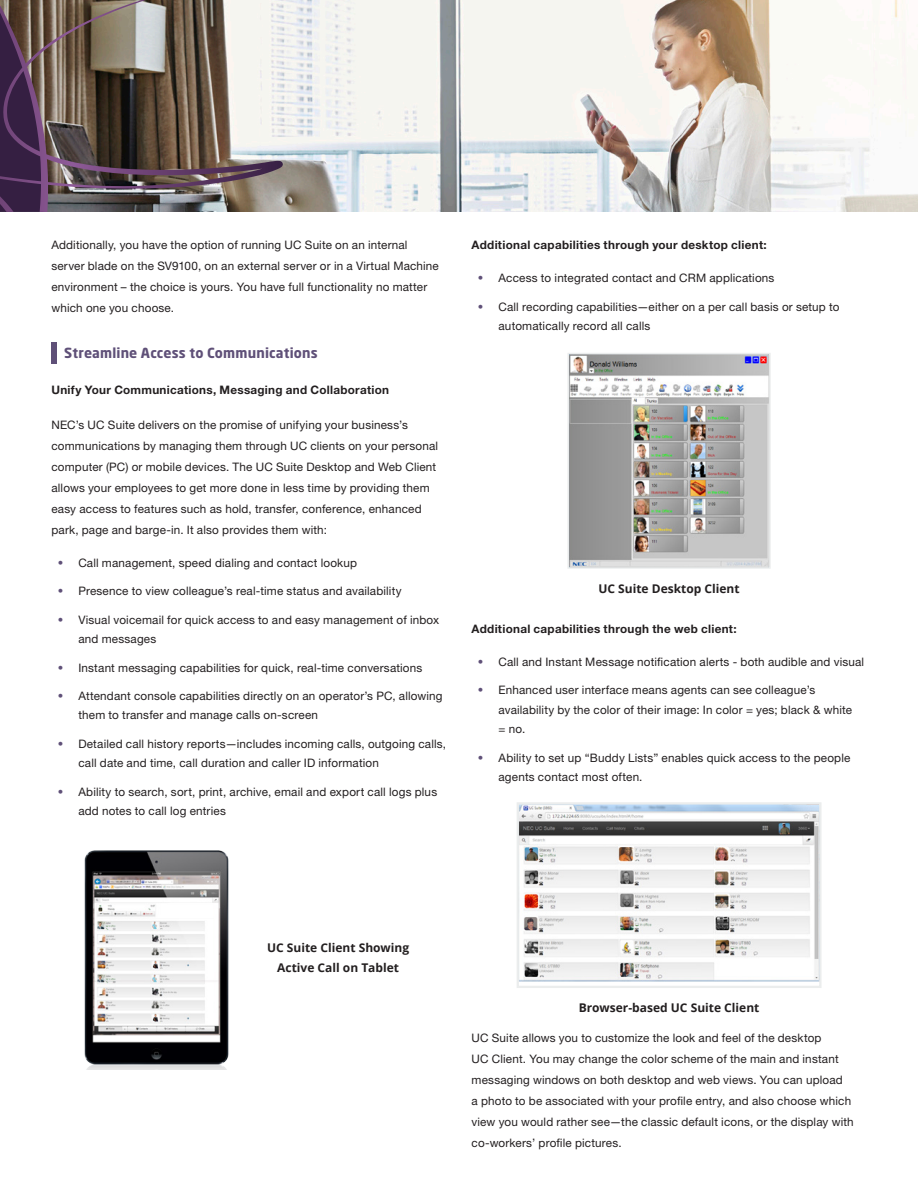
<style>
.page{position:relative;width:918px;height:1188px;background:#fff}
.page>*{position:absolute;margin:0;border:0;box-sizing:border-box;transform-origin:0 0}
.Heading_2{font:700 13.8px "Neo Sans Pro";letter-spacing:.01em;color:#5f5078}
.t1{font:700 12px/19.5px "Open Sans";color:#231f20;text-align:center}
.Body_Text{font:11.7px/21px "Helvetica Neue LT Std";letter-spacing:.015em;color:#231f20}
.Body_Text-2{font:700 11.7px "Helvetica Neue LT Std";letter-spacing:.025em;color:#231f20}
.s1{font-family:"Neo Sans Pro";font-weight:700;color:#5f5078}
</style>
<div class="page">
<img style="left:283px;top:0;width:635px;height:212px">
<img style="left:84px;top:850px;width:145px;height:219px">
<img style="left:570px;top:356px;width:198px;height:210px">
<div style="left:567px;top:353px;width:204px;height:216px;border:2px solid #ebeded"></div>
<img style="left:520px;top:805px;width:299px;height:176px">
<div style="left:517px;top:802px;width:305px;height:186px;border:2px solid #ebeded"></div>
<img style="left:0;top:0;width:283px;height:212px">
<div style="left:51px;top:342px;width:6px;height:21px;background:#5f5078"></div>
<p class="Body_Text" style="left:51px;top:234px;width:389px">Additionally, you have the option of running UC Suite on an internal server blade on the SV9100, on an external server or in a Virtual Machine environment – the choice is yours. You have full functionality no matter which one you choose.</p>
<p class="Heading_2" style="left:64px;top:344px;width:255px">Streamline Access to Communications</p>
<p class="Body_Text-2" style="left:51px;top:383px;width:339px">Unify Your Communications, Messaging and Collaboration</p>
<p class="Body_Text" style="left:51px;top:414px;width:388px">NEC’s UC Suite delivers on the promise of unifying your business’s communications by managing them through UC clients on your personal computer (PC) or mobile devices. The UC Suite Desktop and Web Client allows your employees to get more done in less time by providing them easy access to features such as hold, transfer, conference, enhanced park, page and barge-in. It also provides them with:</p>
<p class="Body_Text" style="left:58px;top:552px;width:300px"><span class="s1">•</span> Call management, speed dialing and contact lookup</p>
<p class="Body_Text" style="left:58px;top:580px;width:345px"><span class="s1">•</span> Presence to view colleague’s real-time status and availability</p>
<p class="Body_Text" style="left:78px;top:610px;width:362px;line-height:19.5px;text-indent:-20px"><span class="s1">•</span> Visual voicemail for quick access to and easy management of inbox and messages</p>
<p class="Body_Text" style="left:58px;top:657px;width:366px"><span class="s1">•</span> Instant messaging capabilities for quick, real-time conversations</p>
<p class="Body_Text" style="left:78px;top:686px;width:366px;line-height:19.5px;text-indent:-20px"><span class="s1">•</span> Attendant console capabilities directly on an operator’s PC, allowing them to transfer and manage calls on-screen</p>
<p class="Body_Text" style="left:78px;top:734px;width:369px;line-height:19.5px;text-indent:-20px"><span class="s1">•</span> Detailed call history reports—includes incoming calls, outgoing calls, call date and time, call duration and caller ID information</p>
<p class="Body_Text" style="left:78px;top:782px;width:360px;line-height:19.5px;text-indent:-20px"><span class="s1">•</span> Ability to search, sort, print, archive, email and export call logs plus add notes to call log entries</p>
<p class="Body_Text-2" style="left:472px;top:238px;width:297px">Additional capabilities through your desktop client:</p>
<p class="Body_Text" style="left:478px;top:267px;width:298px"><span class="s1">•</span> Access to integrated contact and CRM applications</p>
<p class="Body_Text" style="left:499px;top:297px;width:342px;line-height:19.5px;text-indent:-20px"><span class="s1">•</span> Call recording capabilities—either on a per call basis or setup to automatically record all calls</p>
<p class="t1" style="left:598px;top:578px;width:143px">UC Suite Desktop Client</p>
<p class="Body_Text-2" style="left:472px;top:622px;width:267px">Additional capabilities through the web client:</p>
<p class="Body_Text" style="left:478px;top:651px;width:387px"><span class="s1">•</span> Call and Instant Message notification alerts - both audible and visual</p>
<p class="Body_Text" style="left:499px;top:680px;width:355px;line-height:19.5px;text-indent:-20px"><span class="s1">•</span> Enhanced user interface means agents can see colleague’s availability by the color of their image: In color = yes; black &amp; white = no.</p>
<p class="Body_Text" style="left:499px;top:748px;width:353px;line-height:19.5px;text-indent:-20px"><span class="s1">•</span> Ability to set up “Buddy Lists” enables quick access to the people agents contact most often.</p>
<p class="t1" style="left:267px;top:938px;width:144px">UC Suite Client Showing<br>Active Call on Tablet</p>
<p class="t1" style="left:579px;top:998px;width:182px">Browser-based UC Suite Client</p>
<p class="Body_Text" style="left:472px;top:1027px;width:384px">UC Suite allows you to customize the look and feel of the desktop<br>UC Client. You may change the color scheme of the main and instant messaging windows on both desktop and web views. You can upload<br>a photo to be associated with your profile entry, and also choose which view you would rather see—the classic default icons, or the display with co-workers’ profile pictures.</p>
</div>
